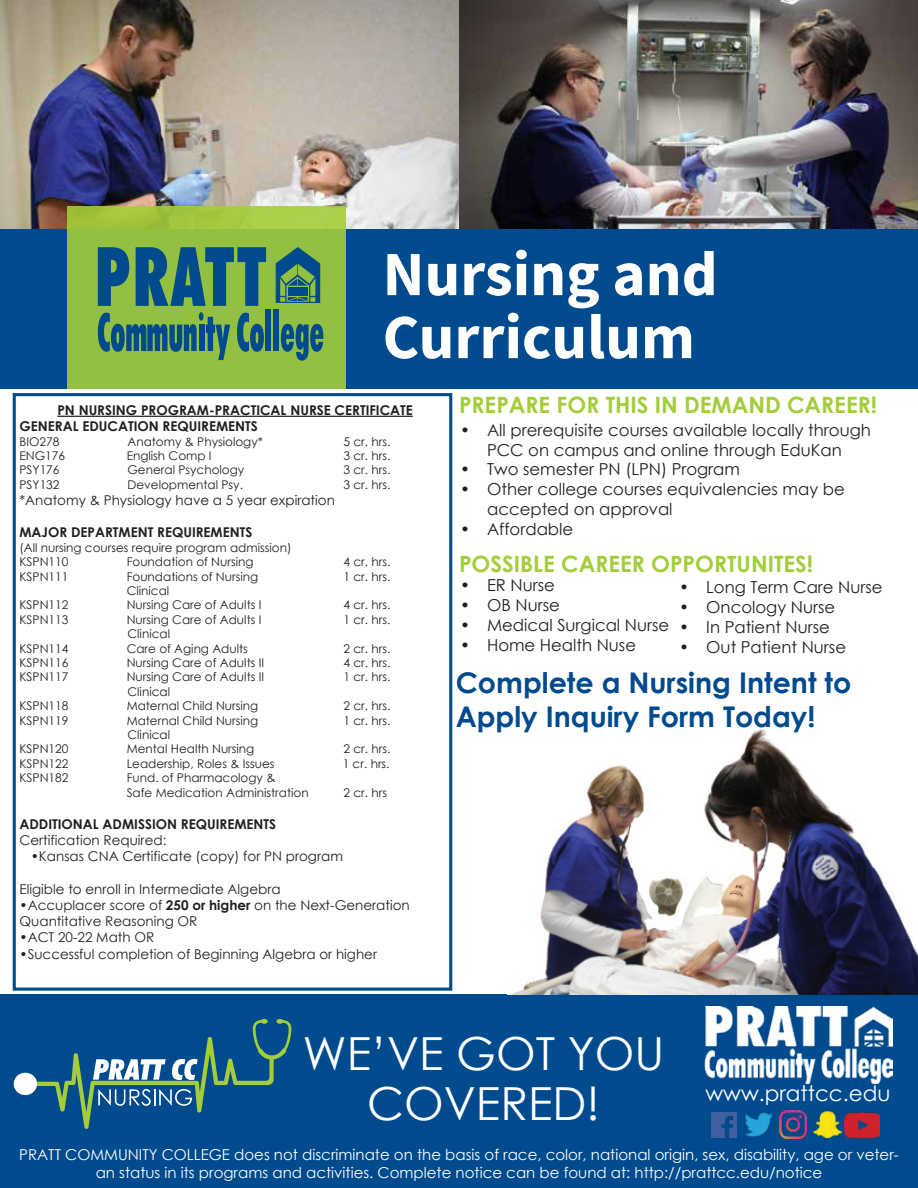
<style>
.page{position:relative;width:918px;height:1188px;background:#fff}
.page>*{position:absolute;margin:0;border:0;box-sizing:border-box;transform-origin:0 0}
.t1{font:700 63px/63px "Source Sans Pro";color:#fff}
.t2{font:45.6px/50.2px "Century Gothic";color:#fff;text-align:center}
.t3{font:700 28.5px/34.2px "Century Gothic";color:#004a8d}
.t4{font:700 22.5px "Century Gothic";color:#a3cd39}
.t5{font:21.45px "Century Gothic";color:#fff}
.t6{font:16.5px/19.8px "Century Gothic";color:#231f20;text-align:center}
.t7{font:15px/18px "Century Gothic";color:#fff;text-align:center}
.t8{font:13.5px/16.2px "Century Gothic";color:#231f20}
.t9{font:700 13.5px/16.2px "Century Gothic";color:#231f20}
.t10{font:12px/14.4px "Century Gothic";color:#231f20}
.s1{font-weight:400}
.s2{font-weight:700}
</style>
<div class="page">
<img style="left:459px;top:0;width:459px;height:229px">
<img style="left:0;top:0;width:459px;height:229px">
<div style="left:0;top:229px;width:918px;height:159px;background:#004b8d"></div>
<div style="left:0;top:995px;width:918px;height:193px;background:#004b8d"></div>
<svg style="left:67px;top:206px;width:279px;height:182px;background:#96c141"></svg>
<hr style="left:57px;top:416px;width:356px;height:1px;background:#231f20">
<img style="left:704px;top:1007px;width:189px;height:77px">
<img style="left:779px;top:1111px;width:28px;height:28px">
<img style="left:711px;top:1112px;width:26px;height:26px">
<img style="left:745px;top:1112px;width:27px;height:25px">
<img style="left:814px;top:1111px;width:27px;height:28px">
<img style="left:845px;top:1112px;width:35px;height:27px">
<div style="left:13px;top:393px;width:439px;height:598px;border:3px solid #004b8d"></div>
<svg style="left:14px;top:1019px;width:277px;height:110px"></svg>
<div style="left:14px;top:1073px;width:23px;height:22px;background:#fff;border-radius:50%"></div>
<svg style="left:276px;top:247px;width:44px;height:56px"></svg>
<svg style="left:98px;top:247px;width:31px;height:59px"></svg>
<svg style="left:136px;top:247px;width:130px;height:59px"></svg>
<svg style="left:98px;top:312px;width:132px;height:48px"></svg>
<svg style="left:237px;top:313px;width:27px;height:39px"></svg>
<div style="left:266px;top:310px;width:5px;height:41px;background:#004b8d"></div>
<div style="left:273px;top:310px;width:6px;height:41px;background:#004b8d"></div>
<svg style="left:281px;top:324px;width:42px;height:37px"></svg>
<img style="left:509px;top:729px;width:409px;height:266px">
<p class="t1" style="left:383px;top:242px;width:337px">Nursing and<br>Curriculum</p>
<p class="t9" style="left:20px;top:401px;width:395px;text-indent:38px">PN NURSING PROGRAM-PRACTICAL NURSE CERTIFICATE<br>GENERAL EDUCATION REQUIREMENTS</p>
<p class="t10" style="left:20px;top:434px;width:41px">BIO278</p>
<p class="t10" style="left:128px;top:434px;width:137px">Anatomy &amp; Physiology*</p>
<p class="t10" style="left:344px;top:434px;width:48px">5 cr. hrs.</p>
<p class="t10" style="left:20px;top:448px;width:47px">ENG176</p>
<p class="t10" style="left:127px;top:448px;width:87px">English Comp I</p>
<p class="t10" style="left:343px;top:448px;width:48px">3 cr. hrs.</p>
<p class="t10" style="left:20px;top:463px;width:42px">PSY176</p>
<p class="t10" style="left:128px;top:463px;width:118px">General Psychology</p>
<p class="t10" style="left:344px;top:463px;width:48px">3 cr. hrs.</p>
<p class="t10" style="left:20px;top:477px;width:42px">PSY132</p>
<p class="t10" style="left:128px;top:477px;width:117px">Developmental Psy.</p>
<p class="t10" style="left:344px;top:477px;width:48px">3 cr. hrs.</p>
<p class="t8" style="left:20px;top:492px;width:317px">*Anatomy &amp; Physiology have a 5 year expiration</p>
<p class="t9" style="left:20px;top:524px;width:235px">MAJOR DEPARTMENT REQUIREMENTS</p>
<p class="t10" style="left:20px;top:540px;width:273px">(All nursing courses require program admission)<br>KSPN110</p>
<p class="t10" style="left:127px;top:555px;width:128px">Foundation of Nursing</p>
<p class="t10" style="left:343px;top:555px;width:48px">4 cr. hrs.</p>
<p class="t10" style="left:20px;top:569px;width:50px">KSPN111</p>
<p class="t10" style="left:127px;top:569px;width:133px">Foundations of Nursing</p>
<p class="t10" style="left:343px;top:569px;width:48px">1 cr. hrs.</p>
<p class="t10" style="left:127px;top:583px;width:44px">Clinical</p>
<p class="t10" style="left:20px;top:598px;width:50px">KSPN112</p>
<p class="t10" style="left:127px;top:598px;width:136px">Nursing Care of Adults I</p>
<p class="t10" style="left:344px;top:598px;width:48px">4 cr. hrs.</p>
<p class="t10" style="left:20px;top:612px;width:50px">KSPN113</p>
<p class="t10" style="left:127px;top:612px;width:136px">Nursing Care of Adults I</p>
<p class="t10" style="left:344px;top:612px;width:48px">1 cr. hrs.</p>
<p class="t10" style="left:128px;top:627px;width:44px">Clinical</p>
<p class="t10" style="left:20px;top:641px;width:50px">KSPN114</p>
<p class="t10" style="left:127px;top:641px;width:123px">Care of Aging Adults</p>
<p class="t10" style="left:344px;top:641px;width:48px">2 cr. hrs.</p>
<p class="t10" style="left:20px;top:655px;width:50px">KSPN116</p>
<p class="t10" style="left:127px;top:655px;width:139px">Nursing Care of Adults II</p>
<p class="t10" style="left:343px;top:655px;width:48px">4 cr. hrs.</p>
<p class="t10" style="left:20px;top:670px;width:50px">KSPN117</p>
<p class="t10" style="left:127px;top:670px;width:139px">Nursing Care of Adults II</p>
<p class="t10" style="left:343px;top:670px;width:48px">1 cr. hrs.</p>
<p class="t10" style="left:128px;top:684px;width:44px">Clinical</p>
<p class="t10" style="left:20px;top:699px;width:50px">KSPN118</p>
<p class="t10" style="left:127px;top:699px;width:133px">Maternal Child Nursing</p>
<p class="t10" style="left:343px;top:699px;width:48px">2 cr. hrs.</p>
<p class="t10" style="left:20px;top:713px;width:50px">KSPN119</p>
<p class="t10" style="left:127px;top:713px;width:133px">Maternal Child Nursing</p>
<p class="t10" style="left:343px;top:713px;width:48px">1 cr. hrs.</p>
<p class="t10" style="left:128px;top:727px;width:44px">Clinical</p>
<p class="t10" style="left:20px;top:742px;width:50px">KSPN120</p>
<p class="t10" style="left:127px;top:742px;width:129px">Mental Health Nursing</p>
<p class="t10" style="left:344px;top:742px;width:48px">2 cr. hrs.</p>
<p class="t10" style="left:20px;top:756px;width:50px">KSPN122</p>
<p class="t10" style="left:127px;top:756px;width:149px">Leadership, Roles &amp; Issues</p>
<p class="t10" style="left:343px;top:756px;width:48px">1 cr. hrs.</p>
<p class="t10" style="left:20px;top:771px;width:50px">KSPN182</p>
<p class="t10" style="left:127px;top:771px;width:184px">Fund. of Pharmacology &amp;<br>Safe Medication Administration</p>
<p class="t10" style="left:343px;top:785px;width:45px">2 cr. hrs</p>
<p class="t9" style="left:20px;top:815px;width:258px">ADDITIONAL ADMISSION REQUIREMENTS<br><span class="s1">Certification Required:</span></p>
<p class="t8" style="left:31px;top:848px;width:314px">•Kansas CNA Certificate (copy) for PN program</p>
<p class="t8" style="left:20px;top:881px;width:263px">Eligible to enroll in Intermediate Algebra</p>
<p class="t8" style="left:20px;top:897px;width:392px">•Accuplacer score of <span class="s2">250 or higher</span> on the Next-Generation<br>Quantitative Reasoning OR</p>
<p class="t8" style="left:20px;top:929px;width:136px">•ACT 20-22 Math OR</p>
<p class="t8" style="left:20px;top:945px;width:359px">•Successful completion of Beginning Algebra or higher</p>
<p class="t4" style="left:459px;top:387px;width:420px">PREPARE FOR THIS IN DEMAND CAREER!</p>
<p class="t6" style="left:460px;top:420px;width:412px">• All prerequisite courses available locally through<br>PCC on campus and online through EduKan</p>
<p class="t6" style="left:460px;top:459px;width:281px">• Two semester PN (LPN) Program</p>
<p class="t6" style="left:487px;top:479px;width:359px;text-align:left;text-indent:-27px">• Other college courses equivalencies may be accepted on approval</p>
<p class="t6" style="left:460px;top:519px;width:115px">• Affordable</p>
<p class="t4" style="left:459px;top:547px;width:356px">POSSIBLE CAREER OPPORTUNITES!</p>
<p class="t6" style="left:460px;top:575px;width:96px">• ER Nurse</p>
<p class="t6" style="left:460px;top:595px;width:101px">• OB Nurse</p>
<p class="t6" style="left:460px;top:615px;width:211px">• Medical Surgical Nurse</p>
<p class="t6" style="left:460px;top:635px;width:178px">• Home Health Nuse</p>
<p class="t6" style="left:679px;top:577px;width:205px">• Long Term Care Nurse</p>
<p class="t6" style="left:679px;top:597px;width:157px">• Oncology Nurse</p>
<p class="t6" style="left:679px;top:617px;width:152px">• In Patient Nurse</p>
<p class="t6" style="left:679px;top:637px;width:168px">• Out Patient Nurse</p>
<p class="t3" style="left:456px;top:664px;width:397px">Complete a Nursing Intent to<br>Apply Inquiry Form Today!</p>
<p class="t2" style="left:303px;top:1028px;width:363px">WE’VE GOT YOU<br>COVERED!</p>
<p class="t5" style="left:705px;top:1079px;width:187px">www.prattcc.edu</p>
<p class="t7" style="left:19px;top:1145px;width:881px">PRATT COMMUNITY COLLEGE does not discriminate on the basis of race, color, national origin, sex, disability, age or veter&shy;an status in its programs and activities. Complete notice can be found at: http://prattcc.edu/notice</p>
</div>
